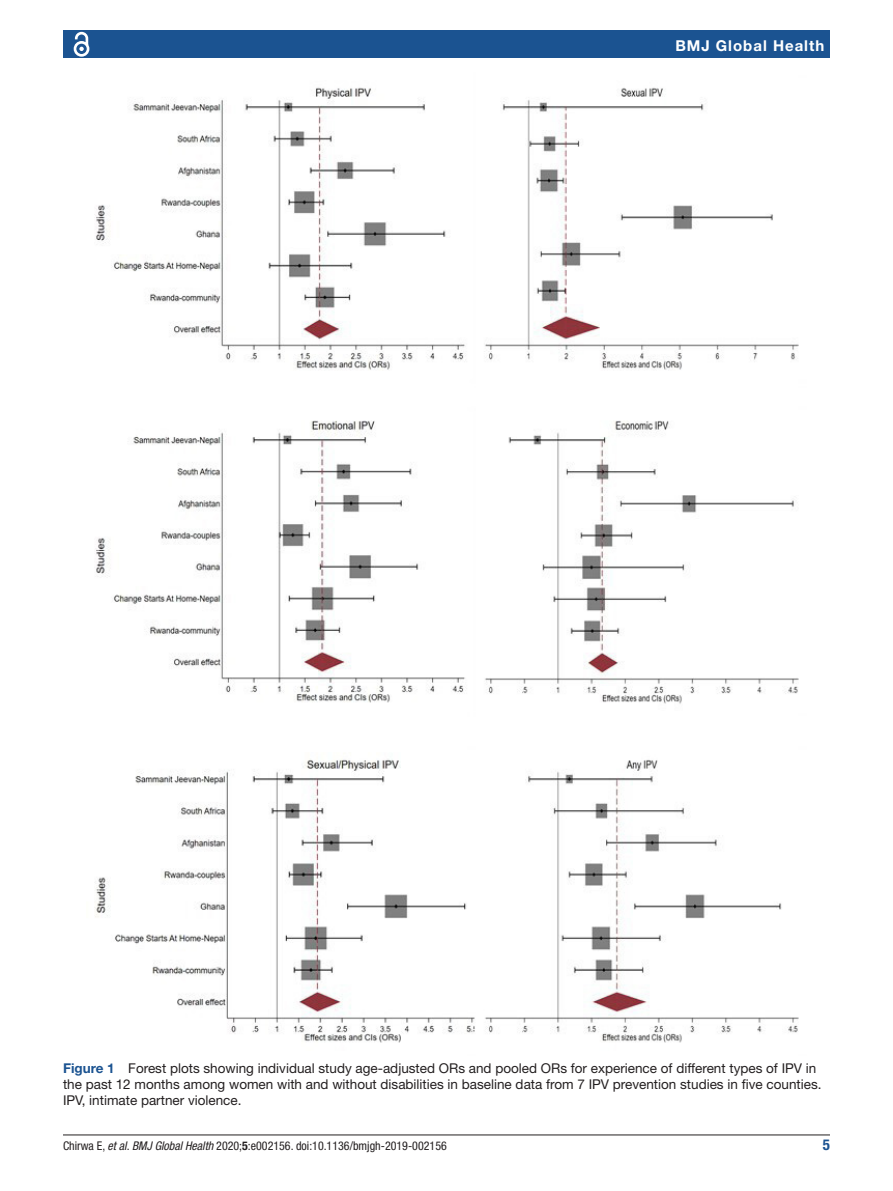
<style>
.page{position:relative;width:893px;height:1191px;background:#fff}
.page>*{position:absolute;margin:0;border:0;box-sizing:border-box;transform-origin:0 0}
.t1{font:700 15px "Helvetica Neue LT Std";letter-spacing:.065em;color:#fff}
.t2{font:700 condensed 15px "Helvetica Neue LT Std";color:#1b5391}
.t3{font:13.5px/16.2px "Helvetica Neue LT Std";color:#231f20}
.t4{font:condensed 12px "Helvetica Neue LT Std";color:#231f20}
.s1{font-weight:700;color:#1b5391}
.s2{font-style:italic}
.s3{font-weight:700}
</style>
<div class="page">
<hr style="left:63px;top:1134px;width:767px;height:1px;background:#231f20">
<div style="left:63px;top:31px;width:767px;height:27px;background:#1b5391"></div>
<svg style="left:73px;top:31px;width:17px;height:26px"></svg>
<img style="left:94px;top:87px;width:705px;height:956px">
<p class="t1" style="left:675px;top:36px;width:150px">BMJ Global Health</p>
<p class="t3" style="left:63px;top:1059px;width:760px"><span class="s1">Figure 1</span> Forest plots showing individual study age-adjusted ORs and pooled ORs for experience of different types of IPV in the past 12 months among women with and without disabilities in baseline data from 7 IPV prevention studies in five counties.<br>IPV, intimate partner violence.</p>
<p class="t4" style="left:63px;top:1138px;width:385px">Chirwa E, <span class="s2">et al</span>. <span class="s2">BMJ Global Health</span> 2020;<span class="s3">5</span>:e002156. doi:10.1136/bmjgh-2019-002156</p>
<p class="t2" style="left:823px;top:1135px;width:9px">5</p>
</div>
